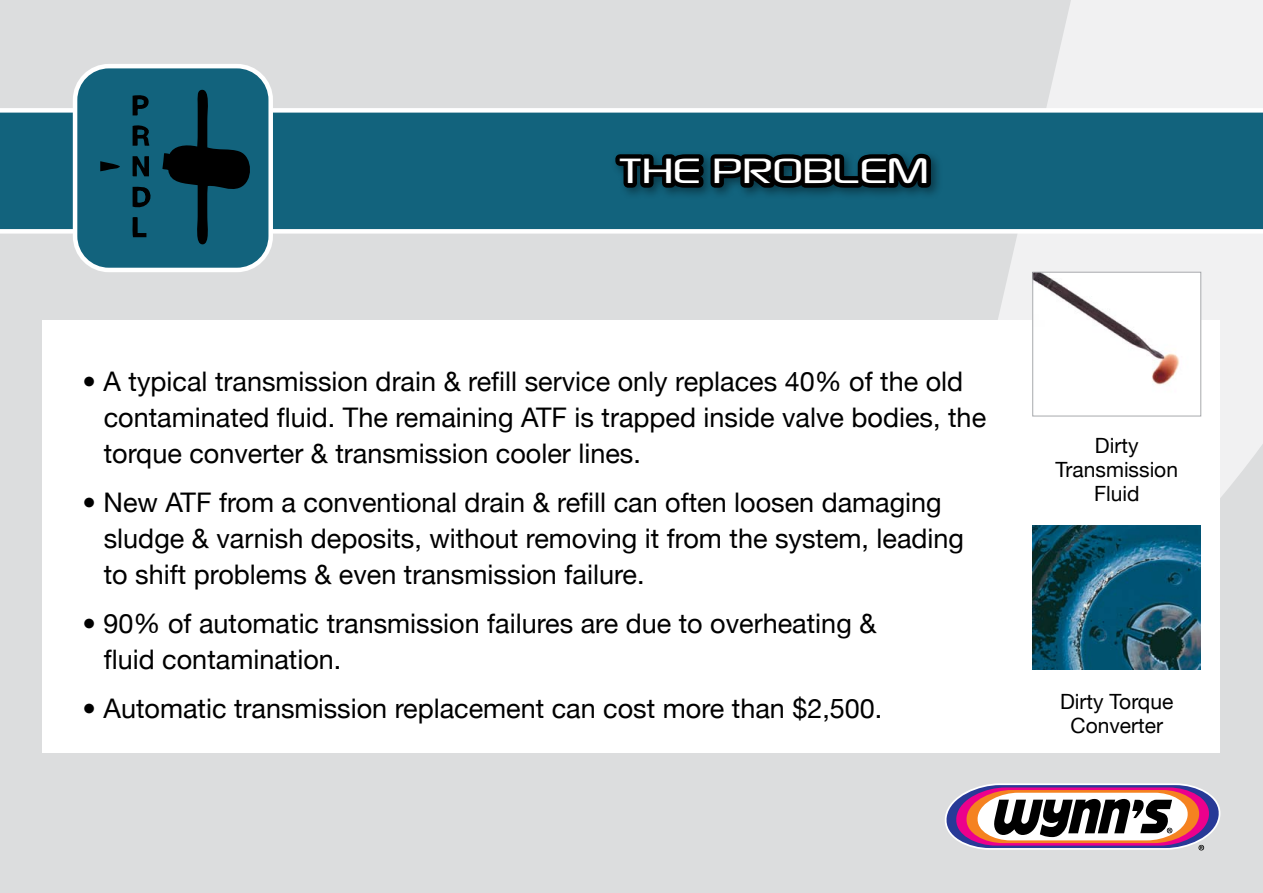
<style>
.page{position:relative;width:1263px;height:893px;background:#dcddde}
.page>*{position:absolute;margin:0;border:0;box-sizing:border-box;transform-origin:0 0}
.t1{font:39px "Brownsville";color:#fff}
.t2{font:27px/36px "Helvetica Neue";color:#000}
.t3{font:21px/24px "Helvetica Neue";color:#000;text-align:center}
</style>
<div class="page">
<svg style="left:998px;top:0;width:265px;height:498px;fill:#f1f1f2"></svg>
<div style="left:43px;top:320px;width:1177px;height:433px;background:#fff"></div>
<svg style="left:0;top:108px;width:1263px;height:126px;background:#256f87"></svg>
<div style="left:75px;top:66px;width:196px;height:204px;background:#12637d;border-radius:34px"></div>
<div style="left:73px;top:64px;width:200px;height:208px;border:4px solid #fff;border-radius:34px"></div>
<div style="left:611px;top:150px;width:333px;height:50px;background:#000;opacity:.4"></div>
<svg style="left:611px;top:147px;width:324px;height:87px;background:#184959"></svg>
<svg style="left:162px;top:89px;width:88px;height:156px"></svg>
<svg style="left:133px;top:95px;width:16px;height:21px"></svg>
<svg style="left:133px;top:125px;width:17px;height:21px"></svg>
<svg style="left:133px;top:156px;width:16px;height:21px"></svg>
<svg style="left:100px;top:161px;width:20px;height:10px"></svg>
<svg style="left:133px;top:186px;width:18px;height:22px"></svg>
<svg style="left:132px;top:217px;width:14px;height:20px"></svg>
<img style="left:1034px;top:274px;width:165px;height:111px">
<div style="left:1032px;top:272px;width:169px;height:144px;border:1px solid #a7a9ac"></div>
<img style="left:1033px;top:525px;width:168px;height:145px">
<svg style="left:945px;top:783px;width:275px;height:67px;background:#a57f8f"></svg>
<h1 class="t1" style="left:620px;top:151px;width:312px">THE PROBLEM</h1>
<p class="t2" style="left:104px;top:363px;width:884px;text-indent:-21px">• A typical transmission drain &amp; refill service only replaces 40% of the old contaminated fluid. The remaining ATF is trapped inside valve bodies, the torque converter &amp; transmission cooler lines.</p>
<p class="t2" style="left:104px;top:484px;width:862px;text-indent:-21px">• New ATF from a conventional drain &amp; refill can often loosen damaging sludge &amp; varnish deposits, without removing it from the system, leading to shift problems &amp; even transmission failure.</p>
<p class="t2" style="left:104px;top:605px;width:774px;text-indent:-21px">• 90% of automatic transmission failures are due to overheating &amp; fluid contamination.</p>
<p class="t2" style="left:83px;top:690px;width:801px">• Automatic transmission replacement can cost more than $2,500.</p>
<p class="t3" style="left:1055px;top:433px;width:124px">Dirty<br>Transmission<br>Fluid</p>
<p class="t3" style="left:1060px;top:689px;width:115px">Dirty Torque<br>Converter</p>
</div>
